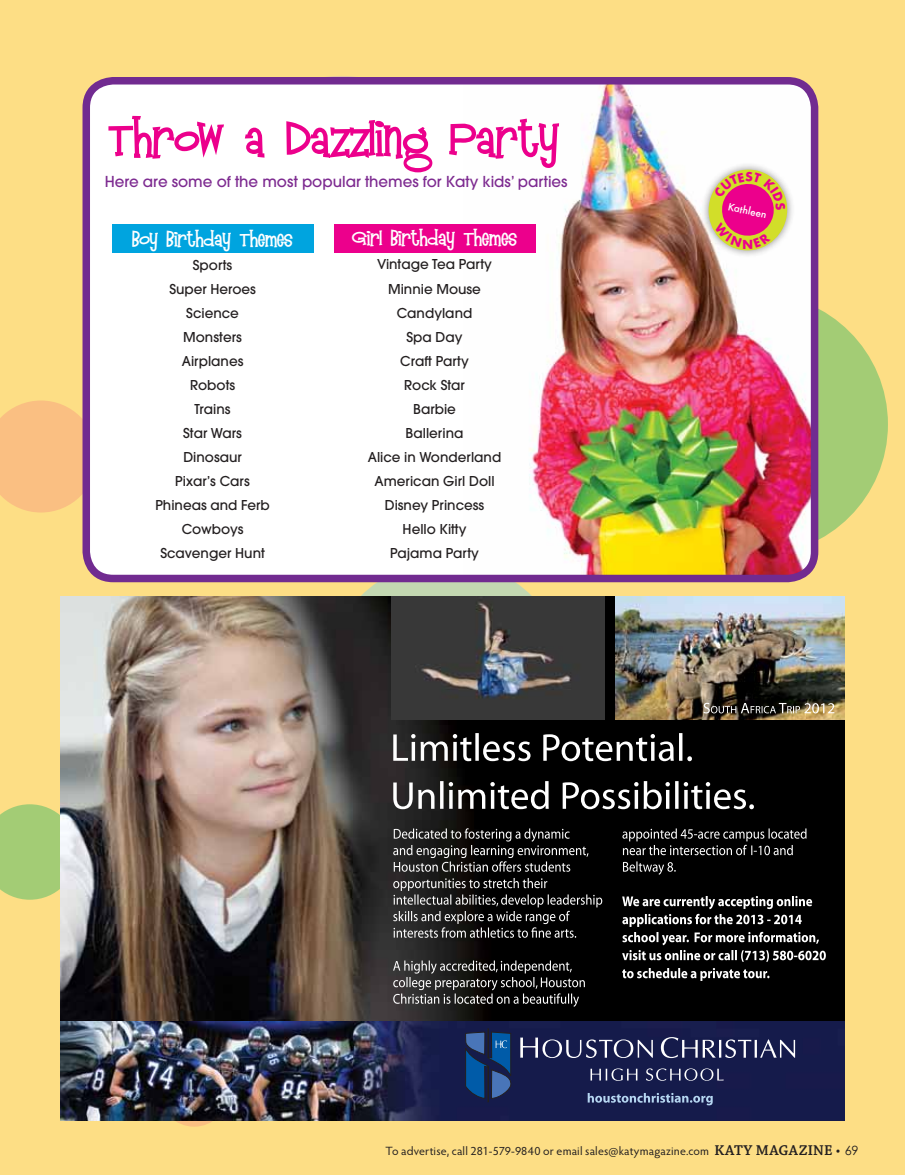
<style>
.page{position:relative;width:905px;height:1175px;background:#fff}
.page>*{position:absolute;margin:0;border:0;box-sizing:border-box;transform-origin:0 0}
.t1{font:18px "Mandingo";color:#fff}
.t2{font:500 15px "Avant Garde";color:#7d2a90}
.t3{font:500 13.5px/24px "Avant Garde";color:#231f20;text-align:center}
.t4{font:12px "Hypatia Sans Pro";letter-spacing:.015em;color:#231f20}
.t5{font:500 9.9px "Futura";color:#fff}
.s1{font-family:"Chaparral Pro";font-weight:600;font-size:15px}
.s2{font-family:"Chaparral Pro";font-size:15px}
.s3{font-family:"Century Gothic";font-size:12.75px}
</style>
<div class="page">
<div style="left:0;top:0;width:904px;height:1174px;background:#fdde85"></div>
<svg style="left:324px;top:561px;width:244px;height:243px;background:#b7c9a6"></svg>
<svg style="left:0;top:400px;width:82px;height:112px;background:#fac282"></svg>
<div style="left:626px;top:293px;width:261px;height:262px;background:#a3cc75;border-radius:50%"></div>
<svg style="left:160px;top:1058px;width:68px;height:68px"></svg>
<svg style="left:0;top:804px;width:61px;height:95px;background:#a9cd77"></svg>
<div style="left:86px;top:81px;width:728px;height:497px;background:#fff;border-radius:27px"></div>
<img style="left:529px;top:86px;width:280px;height:487px">
<div style="left:82px;top:77px;width:736px;height:505px;border:8px solid #712b90;border-radius:27px"></div>
<div style="left:334px;top:224px;width:201px;height:29px;background:#ec008c"></div>
<div style="left:112px;top:224px;width:202px;height:29px;background:#00a4df"></div>
<div style="left:700px;top:161px;width:95px;height:98px;background:#231f20;opacity:.5"></div>
<svg style="left:108px;top:116px;width:451px;height:56px"></svg>
<img style="left:61px;top:597px;width:783px;height:424px">
<img style="left:61px;top:1021px;width:783px;height:99px">
<img style="left:391px;top:597px;width:214px;height:122px">
<img style="left:615px;top:597px;width:229px;height:122px">
<svg style="left:465px;top:1028px;width:47px;height:74px;background:#1b437a"></svg>
<svg style="left:661px;top:1037px;width:134px;height:21px;background:#494e73"></svg>
<svg style="left:520px;top:1037px;width:132px;height:21px;background:#464a70"></svg>
<svg style="left:590px;top:1068px;width:47px;height:12px"></svg>
<svg style="left:646px;top:1068px;width:77px;height:12px"></svg>
<svg style="left:393px;top:828px;width:195px;height:43px;background:#343433"></svg>
<svg style="left:393px;top:878px;width:209px;height:59px;background:#313130"></svg>
<svg style="left:393px;top:960px;width:192px;height:46px;background:#3a3a39"></svg>
<svg style="left:622px;top:828px;width:184px;height:27px;background:#2f2f2f"></svg>
<svg style="left:623px;top:861px;width:52px;height:13px"></svg>
<svg style="left:622px;top:896px;width:203px;height:65px;background:#3b3b3b"></svg>
<svg style="left:622px;top:968px;width:147px;height:13px;background:#4d4d4d"></svg>
<svg style="left:393px;top:733px;width:299px;height:28px;background:#4a4949"></svg>
<svg style="left:393px;top:781px;width:361px;height:28px;background:#4c4c4c"></svg>
<svg style="left:703px;top:702px;width:131px;height:11px"></svg>
<svg style="left:587px;top:1092px;width:125px;height:13px;background:#45537d"></svg>
<svg style="left:704px;top:166px;width:87px;height:88px"></svg>
<p class="t2" style="left:105px;top:173px;width:464px">Here are some of the most popular themes for Katy kids’ parties</p>
<h1 class="t1" style="left:132px;top:226px;width:162px">Boy Birthday Themes</h1>
<p class="t3" style="left:155px;top:253px;width:116px">Sports<br>Super Heroes<br>Science<br>Monsters<br>Airplanes<br>Robots<br>Trains<br>Star Wars<br>Dinosaur<br>Pixar’s Cars<br>Phineas and Ferb<br>Cowboys<br>Scavenger Hunt</p>
<h1 class="t1" style="left:352px;top:226px;width:166px">Girl Birthday Themes</h1>
<p class="t3" style="left:368px;top:252px;width:135px">Vintage Tea Party<br>Minnie Mouse<br>Candyland<br>Spa Day<br>Craft Party<br>Rock Star<br>Barbie<br>Ballerina<br>Alice in Wonderland<br>American Girl Doll<br>Disney Princess<br>Hello Kitty<br>Pajama Party</p>
<p class="t5" style="left:729px;top:200px;width:41px;rotate:13deg">Kathleen</p>
<p class="t4" style="left:385px;top:1142px;width:474px">To advertise, call 281-579-9840 or email sales@katymagazine.com <span class="s1">KATY MAGAZINE</span> <span class="s2">•</span> <span class="s3">69</span></p>
</div>
